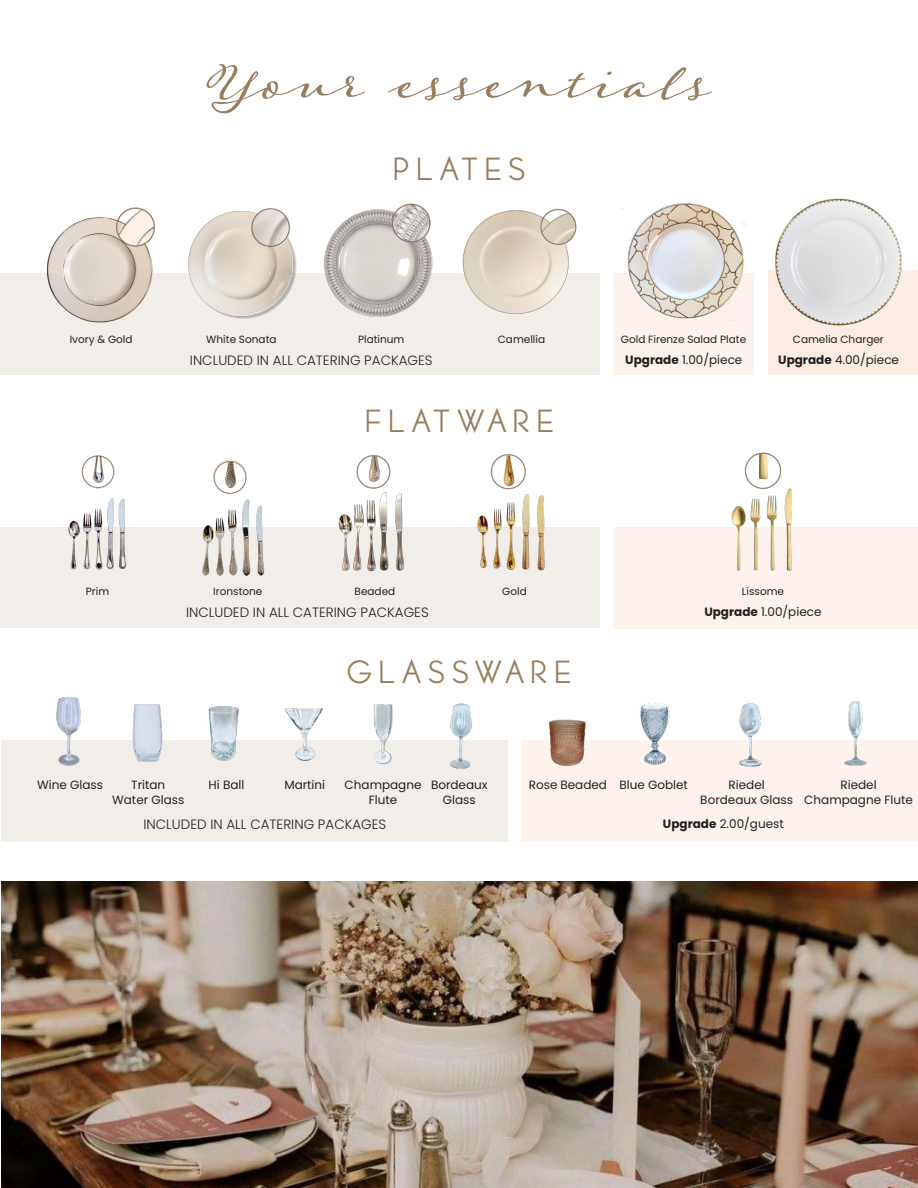
<style>
.page{position:relative;width:918px;height:1188px;background:#fff}
.page>*{position:absolute;margin:0;border:0;box-sizing:border-box;transform-origin:0 0}
.t1{font:54px "Adorn Garland";color:#987d5f}
.t2{font:31.5px "Bernhard Gothic SGOT Std";letter-spacing:.21em;color:#987d5f}
.t3{font:300 13.5px "Poppins";color:#231f20}
.t4{font:12px/14.4px "Poppins";color:#231f20;text-align:center}
.t5{font:10.5px "Poppins";color:#231f20}
.s1{font-weight:700}
</style>
<div class="page">
<div style="left:768px;top:270px;width:150px;height:104px;background:#fcece3"></div>
<div style="left:613px;top:273px;width:141px;height:101px;background:#fdf2ec"></div>
<img style="left:621px;top:202px;width:126px;height:119px">
<div style="left:0;top:273px;width:599px;height:101px;background:#f1eeea"></div>
<img style="left:46px;top:203px;width:531px;height:120px">
<div style="left:613px;top:527px;width:305px;height:101px;background:#fdf2ec"></div>
<div style="left:0;top:527px;width:599px;height:101px;background:#f1eeea"></div>
<div style="left:1px;top:741px;width:507px;height:101px;background:#f1eeea"></div>
<div style="left:522px;top:741px;width:396px;height:101px;background:#fdf2ec"></div>
<img style="left:31px;top:697px;width:468px;height:72px">
<img style="left:615px;top:703px;width:78px;height:62px">
<img style="left:711px;top:703px;width:79px;height:64px">
<img style="left:817px;top:701px;width:78px;height:65px">
<img style="left:1px;top:881px;width:917px;height:307px">
<img style="left:537px;top:719px;width:62px;height:47px">
<img style="left:775px;top:198px;width:127px;height:128px">
<img style="left:202px;top:454px;width:343px;height:122px">
<img style="left:731px;top:452px;width:61px;height:119px">
<img style="left:68px;top:455px;width:59px;height:115px">
<p class="t1" style="left:207px;top:46px;width:506px">Your essentials</p>
<p class="t2" style="left:393px;top:149px;width:134px">PLATES</p>
<p class="t5" style="left:70px;top:333px;width:64px">Ivory &amp; Gold</p>
<p class="t5" style="left:206px;top:333px;width:72px">White Sonata</p>
<p class="t5" style="left:358px;top:333px;width:48px">Platinum</p>
<p class="t5" style="left:498px;top:333px;width:49px">Camellia</p>
<p class="t5" style="left:621px;top:333px;width:127px">Gold Firenze Salad Plate</p>
<p class="t4" style="left:625px;top:353px;width:119px"><span class="s1">Upgrade</span> 1.00/piece</p>
<p class="t3" style="left:190px;top:352px;width:244px">INCLUDED IN ALL CATERING PACKAGES</p>
<p class="t2" style="left:365px;top:401px;width:190px">FLATWARE</p>
<p class="t5" style="left:793px;top:333px;width:92px">Camelia Charger</p>
<p class="t4" style="left:778px;top:353px;width:122px"><span class="s1">Upgrade</span> 4.00/piece</p>
<p class="t5" style="left:86px;top:586px;width:25px">Prim</p>
<p class="t5" style="left:213px;top:586px;width:51px">Ironstone</p>
<p class="t5" style="left:355px;top:586px;width:42px">Beaded</p>
<p class="t5" style="left:502px;top:586px;width:26px">Gold</p>
<p class="t5" style="left:742px;top:586px;width:44px">Lissome</p>
<p class="t4" style="left:704px;top:604px;width:119px"><span class="s1">Upgrade</span> 1.00/piece</p>
<p class="t3" style="left:186px;top:604px;width:244px">INCLUDED IN ALL CATERING PACKAGES</p>
<p class="t2" style="left:347px;top:652px;width:225px">GLASSWARE</p>
<p class="t4" style="left:37px;top:778px;width:67px">Wine Glass</p>
<p class="t4" style="left:131px;top:778px;width:36px">Tritan</p>
<p class="t4" style="left:112px;top:792px;width:74px">Water Glass</p>
<p class="t4" style="left:209px;top:778px;width:37px">Hi Ball</p>
<p class="t4" style="left:284px;top:778px;width:42px">Martini</p>
<p class="t4" style="left:345px;top:778px;width:78px">Champagne<br>Flute</p>
<p class="t4" style="left:431px;top:778px;width:58px">Bordeaux<br>Glass</p>
<p class="t4" style="left:619px;top:778px;width:70px">Blue Goblet</p>
<p class="t4" style="left:700px;top:778px;width:94px">Riedel<br>Bordeaux Glass</p>
<p class="t4" style="left:841px;top:778px;width:38px">Riedel</p>
<p class="t4" style="left:529px;top:778px;width:80px">Rose Beaded</p>
<p class="t4" style="left:804px;top:792px;width:110px">Champagne Flute</p>
<p class="t3" style="left:144px;top:817px;width:244px">INCLUDED IN ALL CATERING PACKAGES</p>
<p class="t4" style="left:663px;top:817px;width:122px"><span class="s1">Upgrade</span> 2.00/guest</p>
</div>
